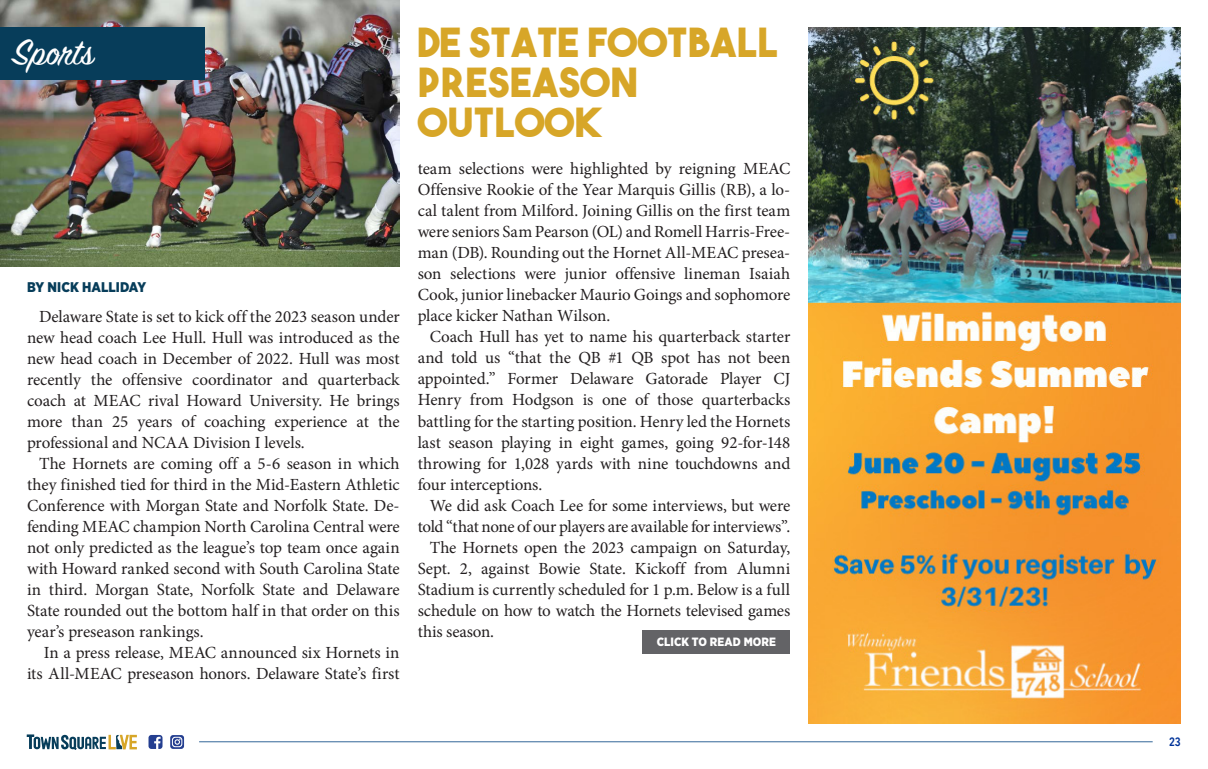
<style>
.page{position:relative;width:1208px;height:769px;background:#fff}
.page>*{position:absolute;margin:0;border:0;box-sizing:border-box;transform-origin:0 0}
.t1{font:40px/40px "The Bold Font";letter-spacing:.01em;color:#d7a628}
.t2{font:40px "Sign Painter House Script";color:#fff}
.body_copy{font:17px/21px "Minion Pro";letter-spacing:-.01em;color:#231f20;text-align:justify}
.t3{font:900 14px "Gotham Narrow";color:#073d5a}
.t4{font:900 12px "Gotham Narrow";letter-spacing:.005em;color:#fff}
.t5{font:600 12px "Avenir Next Condensed";color:#039}
</style>
<div class="page">
<hr style="left:199px;top:740px;width:953px;height:1px;background:#369">
<svg style="left:148px;top:735px;width:14px;height:13px"></svg>
<svg style="left:170px;top:735px;width:14px;height:13px"></svg>
<svg style="left:27px;top:734px;width:110px;height:15px"></svg>
<img style="left:0;top:0;width:399px;height:266px">
<div style="left:396px;top:6px;width:402px;height:153px;background:#fff"></div>
<div style="left:0;top:27px;width:204px;height:52px;background:#073d5a"></div>
<div style="left:642px;top:629px;width:148px;height:24px;background:#636366"></div>
<img style="left:808px;top:27px;width:372px;height:696px">
<p class="t2" style="left:13px;top:27px;width:82px">Sports</p>
<p class="t3" style="left:27px;top:277px;width:121px">BY NICK HALLIDAY</p>
<p class="body_copy" style="left:27px;top:305px;width:374px;text-indent:12px">Delaware State is set to kick off the 2023 season under new head coach Lee Hull. Hull was introduced as the new head coach in December of 2022. Hull was most recently the offensive coordinator and quarterback coach at MEAC rival Howard University. He brings more than 25 years of coaching experience at the professional and NCAA Division I levels.</p>
<p class="body_copy" style="left:27px;top:452px;width:374px;text-indent:12px">The Hornets are coming off a 5-6 season in which they finished tied for third in the Mid-Eastern Athletic Conference with Morgan State and Norfolk State. De&shy;fending MEAC champion North Carolina Central were not only predicted as the league’s top team once again with Howard ranked second with South Carolina State in third. Morgan State, Norfolk State and Delaware State rounded out the bottom half in that order on this year’s preseason rankings.</p>
<p class="body_copy" style="left:27px;top:641px;width:374px;text-align:right">In a press release, MEAC announced six Hornets in its All-MEAC preseason honors. Delaware State’s first</p>
<p class="t1" style="left:417px;top:22px;width:361px">DE STATE FOOTBALL<br>PRESEASON<br>OUTLOOK</p>
<p class="body_copy" style="left:417px;top:158px;width:374px">team selections were highlighted by reigning MEAC Offensive Rookie of the Year Marquis Gillis (RB), a lo&shy;cal talent from Milford. Joining Gillis on the first team were seniors Sam Pearson (OL) and Romell Harris-Free&shy;man (DB). Rounding out the Hornet All-MEAC presea&shy;son selections were junior offensive lineman Isaiah Cook, junior linebacker Maurio Goings and sophomore place kicker Nathan Wilson.</p>
<p class="body_copy" style="left:417px;top:326px;width:374px;text-indent:12px">Coach Hull has yet to name his quarterback starter and told us “that the QB #1 QB spot has not been appointed.” Former Delaware Gatorade Player CJ Henry from Hodgson is one of those quarterbacks battling for the starting position. Henry led the Hornets last season playing in eight games, going 92-for-148 throwing for 1,028 yards with nine touchdowns and four interceptions.</p>
<p class="body_copy" style="left:417px;top:494px;width:374px;text-align:right">We did ask Coach Lee for some interviews, but were told “that none of our players are available for interviews”.</p>
<p class="body_copy" style="left:417px;top:536px;width:374px;text-indent:12px">The Hornets open the 2023 campaign on Saturday, Sept. 2, against Bowie State. Kickoff from Alumni Stadium is currently scheduled for 1 p.m. Below is a full schedule on how to watch the Hornets televised games this season.</p>
<p class="t4" style="left:656px;top:633px;width:121px">CLICK TO READ MORE</p>
<p class="t5" style="left:1168px;top:731px;width:13px">23</p>
</div>
